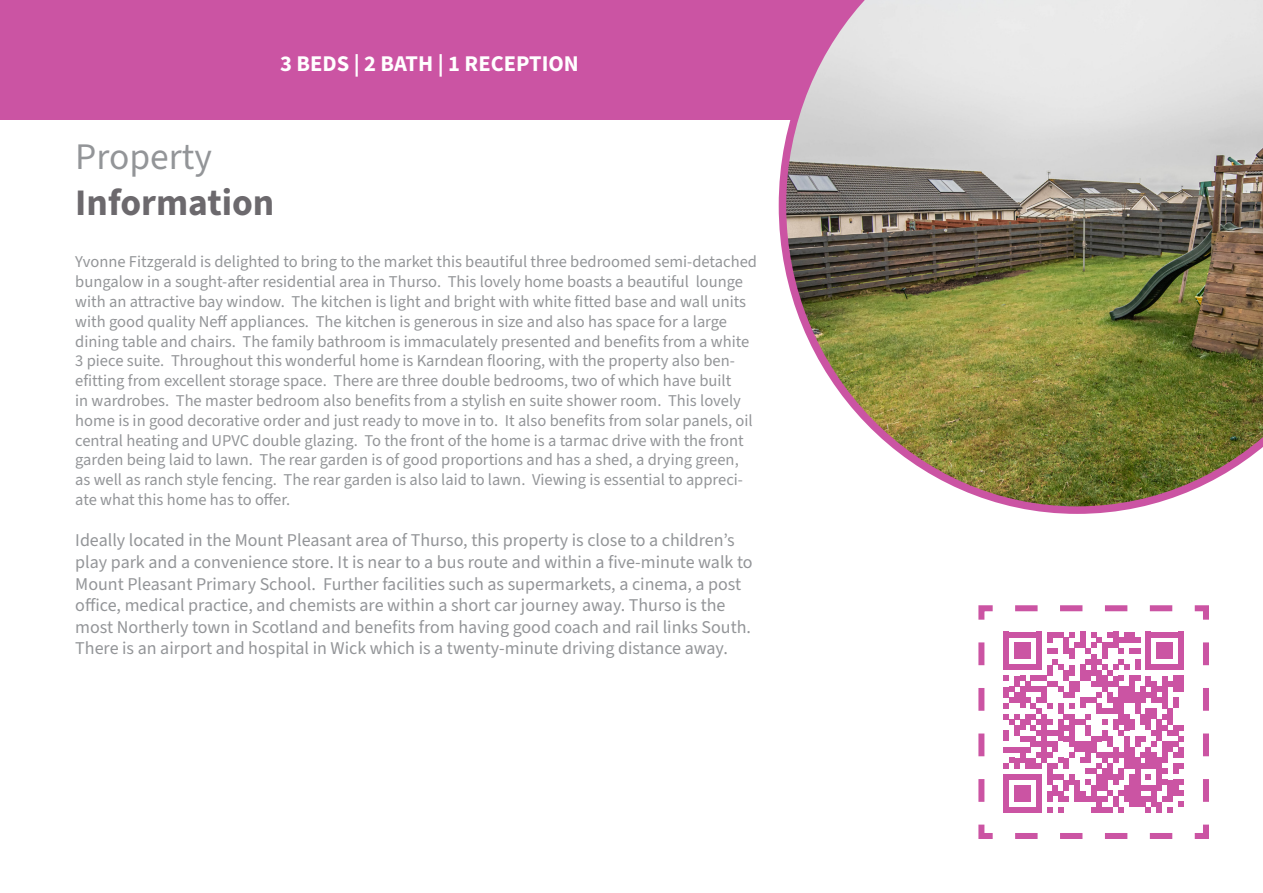
<style>
.page{position:relative;width:1263px;height:893px;background:#fff}
.page>*{position:absolute;margin:0;border:0;box-sizing:border-box;transform-origin:0 0}
.t1{font:700 37.5px "Source Sans 3";color:#6c696d}
.t2{font:37.5px "Source Sans 3";color:#939598}
.t3{font:700 22.5px "Source Sans 3";color:#fff}
.t4{font:18px/21.6px "Source Sans 3";color:#939598}
.t5{font:16.5px/19.8px "Source Sans 3";color:#939598}
</style>
<div class="page">
<div style="left:0;top:0;width:1263px;height:119px;background:#cb54a3"></div>
<img style="left:779px;top:0;width:484px;height:514px">
<svg style="left:978px;top:605px;width:231px;height:234px"></svg>
<p class="t3" style="left:280px;top:49px;width:300px">3 BEDS | 2 BATH | 1 RECEPTION</p>
<p class="t2" style="left:75px;top:133px;width:138px">Property</p>
<p class="t1" style="left:75px;top:178px;width:201px">Information</p>
<p class="t5" style="left:75px;top:252px;width:683px">Yvonne Fitzgerald is delighted to bring to the market this beautiful three bedroomed semi-detached bungalow in a sought-after residential area in Thurso. This lovely home boasts a beautiful lounge with an attractive bay window. The kitchen is light and bright with white fitted base and wall units with good quality Neff appliances. The kitchen is generous in size and also has space for a large dining table and chairs. The family bathroom is immaculately presented and benefits from a white 3 piece suite. Throughout this wonderful home is Karndean flooring, with the property also ben&shy;efitting from excellent storage space. There are three double bedrooms, two of which have built<br>in wardrobes. The master bedroom also benefits from a stylish en suite shower room. This lovely home is in good decorative order and just ready to move in to. It also benefits from solar panels, oil central heating and UPVC double glazing. To the front of the home is a tarmac drive with the front garden being laid to lawn. The rear garden is of good proportions and has a shed, a drying green, as well as ranch style fencing. The rear garden is also laid to lawn. Viewing is essential to appreci&shy;ate what this home has to offer.</p>
<p class="t4" style="left:75px;top:530px;width:679px">Ideally located in the Mount Pleasant area of Thurso, this property is close to a children’s play park and a convenience store. It is near to a bus route and within a five-minute walk to Mount Pleasant Primary School. Further facilities such as supermarkets, a cinema, a post office, medical practice, and chemists are within a short car journey away. Thurso is the most Northerly town in Scotland and benefits from having good coach and rail links South.<br>There is an airport and hospital in Wick which is a twenty-minute driving distance away.</p>
</div>
